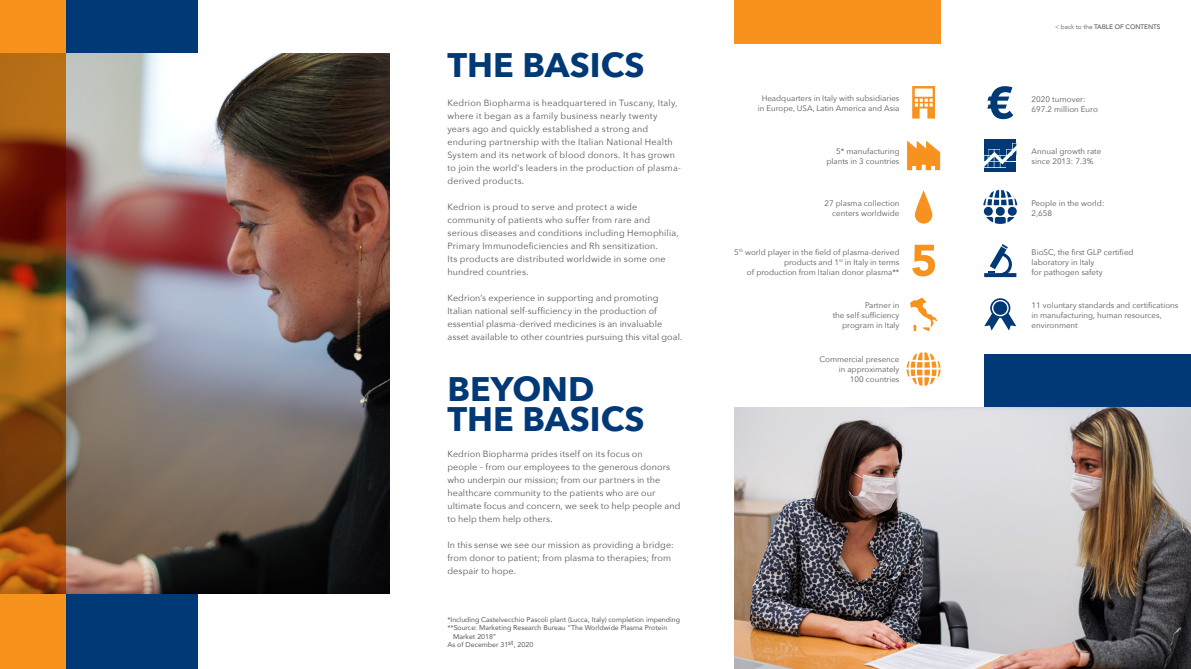
<style>
.page{position:relative;width:1191px;height:669px;background:#fff}
.page>*{position:absolute;margin:0;border:0;box-sizing:border-box;transform-origin:0 0}
.t1{font:700 34px/30px "Avenir Next";color:#003976}
.t2{font:9px/13px "Avenir Next";letter-spacing:.015em;color:#58595b}
.t3{font:8px/10px "Avenir Next";color:#58595b}
.t4{font:7px "Avenir";color:#58595b}
.t5{font:500 6.5px "Avenir";letter-spacing:-.01em;color:#58595b}
.s1{font-weight:300}
</style>
<div class="page">
<svg style="left:987px;top:86px;width:26px;height:33px"></svg>
<svg style="left:984px;top:139px;width:32px;height:33px"></svg>
<svg style="left:984px;top:298px;width:32px;height:33px"></svg>
<svg style="left:984px;top:244px;width:32px;height:33px"></svg>
<svg style="left:910px;top:298px;width:27px;height:33px"></svg>
<svg style="left:907px;top:141px;width:33px;height:29px"></svg>
<svg style="left:915px;top:190px;width:17px;height:34px"></svg>
<svg style="left:912px;top:86px;width:23px;height:33px"></svg>
<svg style="left:906px;top:352px;width:34px;height:34px"></svg>
<div style="left:983px;top:207px;width:9px;height:9px;background:#003976;border-radius:50%"></div>
<div style="left:995px;top:207px;width:9px;height:9px;background:#003976;border-radius:50%"></div>
<div style="left:1007px;top:207px;width:9px;height:9px;background:#003976;border-radius:50%"></div>
<svg style="left:986px;top:217px;width:28px;height:7px"></svg>
<svg style="left:983px;top:190px;width:34px;height:15px"></svg>
<svg style="left:912px;top:245px;width:23px;height:31px"></svg>
<div style="left:66px;top:0;width:131px;height:669px;background:#003976"></div>
<img style="left:66px;top:54px;width:323px;height:539px">
<svg style="left:0;top:0;width:66px;height:669px;background:#a25611"></svg>
<div style="left:984px;top:354px;width:207px;height:54px;background:#003976"></div>
<div style="left:734px;top:0;width:206px;height:43px;background:#f7921e"></div>
<img style="left:734px;top:408px;width:457px;height:261px">
<h1 class="t1" style="left:447px;top:50px;width:198px">THE BASICS</h1>
<p class="t2" style="left:447px;top:96px;width:235px">Kedrion Biopharma is headquartered in Tuscany, Italy, where it began as a family business nearly twenty years ago and quickly established a strong and enduring partnership with the Italian National Health System and its network of blood donors. It has grown to join the world’s leaders in the production of plasma&shy;derived products.</p>
<p class="t2" style="left:447px;top:200px;width:233px">Kedrion is proud to serve and protect a wide community of patients who suffer from rare and serious diseases and conditions including Hemophilia, Primary Immunodeficiencies and Rh sensitization.<br>Its products are distributed worldwide in some one hundred countries.</p>
<p class="t2" style="left:447px;top:291px;width:236px">Kedrion’s experience in supporting and promoting Italian national self-sufficiency in the production of essential plasma-derived medicines is an invaluable asset available to other countries pursuing this vital goal.</p>
<h1 class="t1" style="left:447px;top:374px;width:198px">BEYOND<br>THE BASICS</h1>
<p class="t2" style="left:447px;top:447px;width:235px">Kedrion Biopharma prides itself on its focus on<br>people – from our employees to the generous donors who underpin our mission; from our partners in the healthcare community to the patients who are our ultimate focus and concern, we seek to help people and to help them help others.</p>
<p class="t2" style="left:447px;top:538px;width:228px">In this sense we see our mission as providing a bridge: from donor to patient; from plasma to therapies; from despair to hope.</p>
<p class="t4" style="left:447px;top:614px;width:234px">*Including Castelvecchio Pascoli plant (Lucca, Italy) completion impending</p>
<p class="t4" style="left:447px;top:622px;width:221px">**Source: Marketing Research Bureau “The Worldwide Plasma Protein</p>
<p class="t4" style="left:453px;top:631px;width:45px">Market 2018”</p>
<p class="t4" style="left:447px;top:639px;width:87px">As of December 31st, 2020</p>
<p class="t3" style="left:757px;top:93px;width:143px;text-align:center">Headquarters in Italy with subsidiaries in Europe, USA, Latin America and Asia</p>
<p class="t3" style="left:826px;top:146px;width:75px;text-align:right">5* manufacturing plants in 3 countries</p>
<p class="t3" style="left:824px;top:198px;width:77px;text-align:right">27 plasma collection centers worldwide</p>
<p class="t3" style="left:734px;top:246px;width:167px;text-align:right">5<sup>th</sup> world player in the field of plasma-derived products and 1<sup>st</sup> in Italy in terms<br>of production from Italian donor plasma**</p>
<p class="t3" style="left:832px;top:300px;width:68px;text-align:right">Partner in<br>the self-sufficiency program in Italy</p>
<p class="t3" style="left:819px;top:354px;width:82px;text-align:right">Commercial presence in approximately<br>100 countries</p>
<p class="t5" style="left:1055px;top:21px;width:107px"><span class="s1">&lt; back to the</span> TABLE OF CONTENTS</p>
<p class="t3" style="left:1031px;top:94px;width:68px">2020 turnover:<br>697.2 million Euro</p>
<p class="t3" style="left:1031px;top:146px;width:71px">Annual growth rate since 2013: 7.3%</p>
<p class="t3" style="left:1031px;top:198px;width:74px">People in the world:<br>2,658</p>
<p class="t3" style="left:1031px;top:246px;width:104px">BioSC, the first GLP certified laboratory in Italy<br>for pathogen safety</p>
<p class="t3" style="left:1031px;top:300px;width:148px">11 voluntary standards and certifications in manufacturing, human resources, environment</p>
</div>
